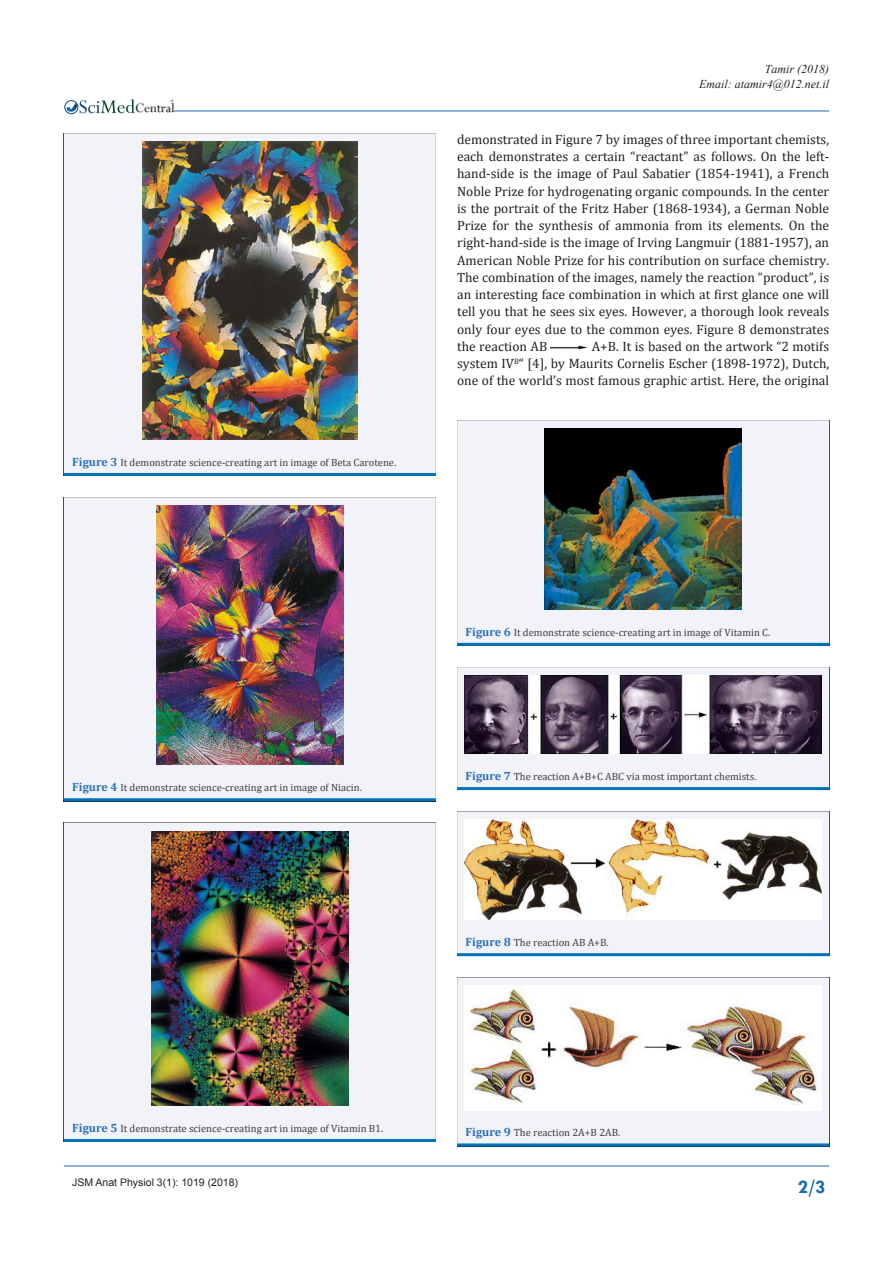
<style>
.page{position:relative;width:893px;height:1263px;background:#fff}
.page>*{position:absolute;margin:0;border:0;box-sizing:border-box;transform-origin:0 0}
.t1{font:700 19.5px "Tw Cen";color:#1768b4}
.t2{font:14.55px "Perpetua";color:#211e1e}
.t3{font:13.5px/17.2px "Cambria";color:#231f20;text-align:justify}
.t4{font:italic 12px "Times New Roman";color:#231f20}
.t5{font:10.5px "Cambria";color:#3e3e3f}
.t6{font:10.5px "Arial";color:#231f20}
.s1{font-weight:700;font-size:12px;color:#2a71b8}
</style>
<div class="page">
<img style="left:79px;top:103px;width:96px;height:11px">
<div style="left:64px;top:100px;width:14px;height:14px;border:1px solid #074d7c;border-radius:50%"></div>
<svg style="left:66px;top:99px;width:69px;height:14px"></svg>
<hr style="left:64px;top:1166px;width:765px;height:1px;background:#1768b4">
<hr style="left:174px;top:111px;width:655px;height:1px;background:#1768b4">
<img style="left:551px;top:345px;width:37px;height:5px">
<div style="left:64px;top:133px;width:372px;height:340px;background:#f1f3f9"></div>
<hr style="left:64px;top:473px;width:372px;height:3px;background:#0072bc">
<img style="left:142px;top:142px;width:216px;height:298px">
<div style="left:64px;top:497px;width:372px;height:301px;background:#f1f3f9"></div>
<hr style="left:64px;top:798px;width:372px;height:3px;background:#0072bc">
<img style="left:156px;top:506px;width:187px;height:259px">
<div style="left:64px;top:822px;width:372px;height:317px;background:#f1f3f9"></div>
<hr style="left:64px;top:1139px;width:372px;height:3px;background:#0072bc">
<img style="left:151px;top:831px;width:197px;height:275px">
<div style="left:457px;top:420px;width:372px;height:223px;background:#f1f3f9"></div>
<hr style="left:457px;top:643px;width:372px;height:3px;background:#0072bc">
<img style="left:545px;top:429px;width:197px;height:180px">
<div style="left:457px;top:667px;width:372px;height:120px;background:#f1f3f9"></div>
<hr style="left:457px;top:787px;width:372px;height:3px;background:#0072bc">
<img style="left:465px;top:676px;width:357px;height:78px">
<div style="left:457px;top:811px;width:372px;height:142px;background:#f1f3f9"></div>
<hr style="left:457px;top:953px;width:372px;height:3px;background:#0072bc">
<img style="left:465px;top:820px;width:357px;height:100px">
<svg style="left:457px;top:977px;width:372px;height:166px;fill:#f1f3f9"></svg>
<hr style="left:457px;top:1143px;width:372px;height:3px;background:#0072bc">
<img style="left:465px;top:986px;width:357px;height:124px">
<p class="t2" style="left:135px;top:99px;width:41px">Central</p>
<p class="t5" style="left:72px;top:456px;width:325px"><span class="s1">Figure 3</span> It demonstrate science-creating art in image of Beta Carotene.</p>
<p class="t4" style="left:765px;top:61px;width:66px">Tamir (2018)</p>
<p class="t4" style="left:699px;top:76px;width:132px">Email: atamir4@012.net.il</p>
<p class="t3" style="left:457px;top:130px;width:374px">demonstrated in Figure 7 by images of three important chemists, each demonstrates a certain “reactant” as follows. On the left&shy;hand-side is the image of Paul Sabatier (1854-1941), a French Noble Prize for hydrogenating organic compounds. In the center is the portrait of the Fritz Haber (1868-1934), a German Noble Prize for the synthesis of ammonia from its elements. On the right-hand-side is the image of Irving Langmuir (1881-1957), an American Noble Prize for his contribution on surface chemistry.<br>The combination of the images, namely the reaction “product”, is an interesting face combination in which at first glance one will tell you that he sees six eyes. However, a thorough look reveals only four eyes due to the common eyes. Figure 8 demonstrates the reaction AB</p>
<p class="t3" style="left:457px;top:337px;width:374px;text-indent:135px">A+B. It is based on the artwork “2 motifs system IV<sup>B</sup>“ [4], by Maurits Cornelis Escher (1898-1972), Dutch, one of the world’s most famous graphic artist. Here, the original</p>
<p class="t5" style="left:72px;top:781px;width:291px"><span class="s1">Figure 4</span> It demonstrate science-creating art in image of Niacin.</p>
<p class="t5" style="left:466px;top:626px;width:306px"><span class="s1">Figure 6</span> It demonstrate science-creating art in image of Vitamin C.</p>
<p class="t5" style="left:466px;top:770px;width:292px"><span class="s1">Figure 7</span> The reaction A+B+C ABC via most important chemists.</p>
<p class="t5" style="left:466px;top:936px;width:145px"><span class="s1">Figure 8</span> The reaction AB A+B.</p>
<p class="t5" style="left:72px;top:1122px;width:312px"><span class="s1">Figure 5</span> It demonstrate science-creating art in image of Vitamin B1.</p>
<p class="t5" style="left:466px;top:1127px;width:156px"><span class="s1">Figure 9</span> The reaction 2A+B 2AB.</p>
<p class="t6" style="left:72px;top:1175px;width:167px">JSM Anat Physiol 3(1): 1019 (2018)</p>
<p class="t1" style="left:798px;top:1175px;width:29px">2/3</p>
</div>
